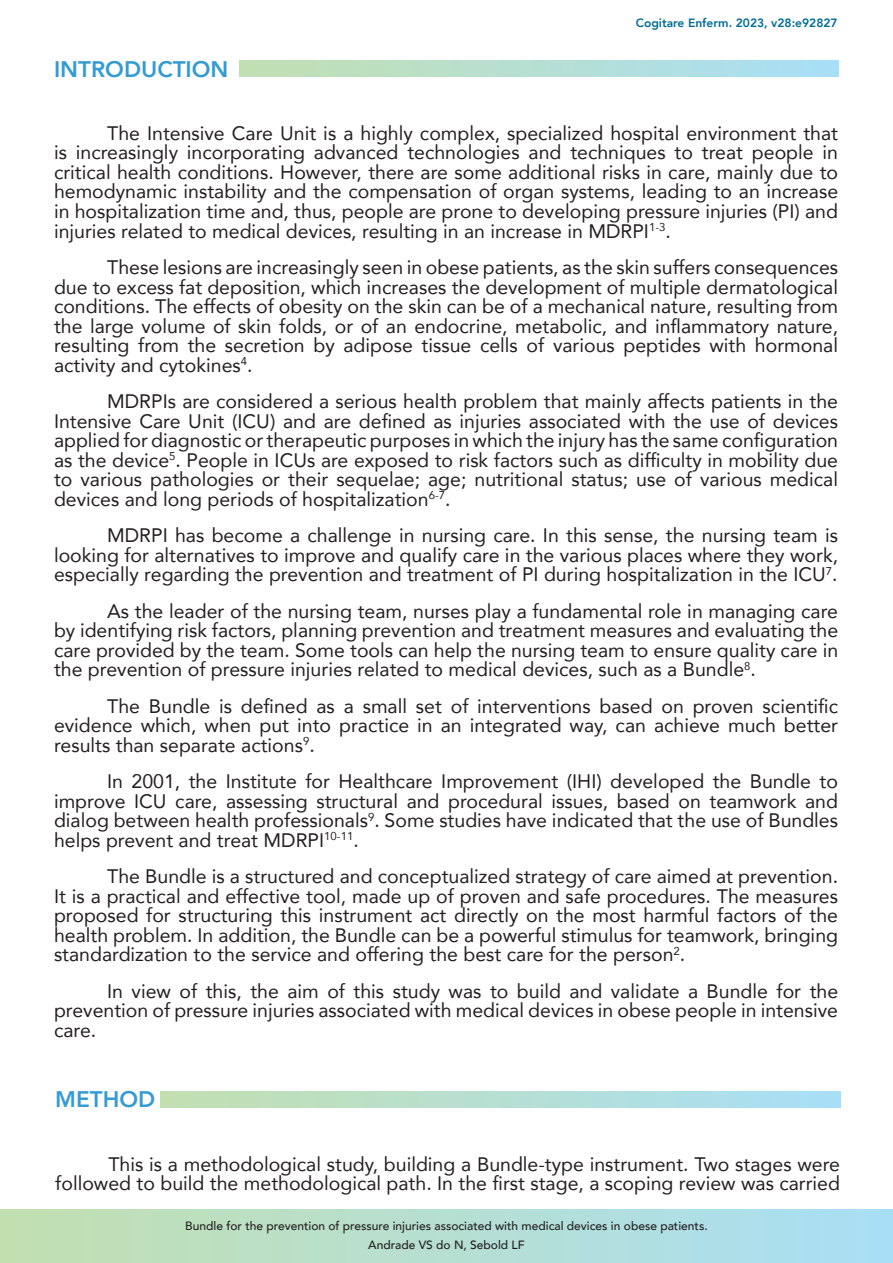
<style>
.page{position:relative;width:893px;height:1263px;background:#fff}
.page>*{position:absolute;margin:0;border:0;box-sizing:border-box;transform-origin:0 0}
.t1{font:800 22.5px "Avenir";color:#349bd3}
.t2{font:19.5px/19.5px "Avenir";color:#231f20;text-align:justify}
.t3{font:500 12px/18.6px "Avenir";color:#231f20;text-align:center}
.t4{font:800 12px "Avenir";color:#006c95}
</style>
<div class="page">
<svg style="left:0;top:1209px;width:893px;height:54px;background:#b6dfd2"></svg>
<div style="left:240px;top:60px;width:599px;height:17px;background:linear-gradient(to right,#c2dfb1,#a9dff7)"></div>
<div style="left:160px;top:1091px;width:680px;height:16px;background:linear-gradient(to right,#c3dfb0,#a9dff7)"></div>
<p class="t1" style="left:54px;top:48px;width:176px">INTRODUCTION</p>
<p class="t4" style="left:636px;top:12px;width:203px">Cogitare Enferm. 2023, v28:e92827</p>
<p class="t2" style="left:54px;top:123px;width:786px;text-indent:53px">The Intensive Care Unit is a highly complex, specialized hospital environment that is increasingly incorporating advanced technologies and techniques to treat people in critical health conditions. However, there are some additional risks in care, mainly due to hemodynamic instability and the compensation of organ systems, leading to an increase in hospitalization time and, thus, people are prone to developing pressure injuries (PI) and injuries related to medical devices, resulting in an increase in MDRPI<sup>1-3</sup>.</p>
<p class="t2" style="left:54px;top:257px;width:786px;text-indent:53px">These lesions are increasingly seen in obese patients, as the skin suffers consequences due to excess fat deposition, which increases the development of multiple dermatological conditions. The effects of obesity on the skin can be of a mechanical nature, resulting from the large volume of skin folds, or of an endocrine, metabolic, and inflammatory nature, resulting from the secretion by adipose tissue cells of various peptides with hormonal activity and cytokines<sup>4</sup>.</p>
<p class="t2" style="left:54px;top:391px;width:786px;text-indent:53px">MDRPIs are considered a serious health problem that mainly affects patients in the Intensive Care Unit (ICU) and are defined as injuries associated with the use of devices applied for diagnostic or therapeutic purposes in which the injury has the same configuration as the device<sup>5</sup>. People in ICUs are exposed to risk factors such as difficulty in mobility due to various pathologies or their sequelae; age; nutritional status; use of various medical devices and long periods of hospitalization<sup>6-7</sup>.</p>
<p class="t2" style="left:54px;top:525px;width:786px;text-indent:53px">MDRPI has become a challenge in nursing care. In this sense, the nursing team is looking for alternatives to improve and qualify care in the various places where they work, especially regarding the prevention and treatment of PI during hospitalization in the ICU<sup>7</sup>.</p>
<p class="t2" style="left:54px;top:600px;width:786px;text-indent:53px">As the leader of the nursing team, nurses play a fundamental role in managing care by identifying risk factors, planning prevention and treatment measures and evaluating the care provided by the team. Some tools can help the nursing team to ensure quality care in the prevention of pressure injuries related to medical devices, such as a Bundle<sup>8</sup>.</p>
<p class="t2" style="left:54px;top:695px;width:786px;text-indent:53px">The Bundle is defined as a small set of interventions based on proven scientific evidence which, when put into practice in an integrated way, can achieve much better results than separate actions<sup>9</sup>.</p>
<p class="t2" style="left:54px;top:771px;width:786px;text-indent:53px">In 2001, the Institute for Healthcare Improvement (IHI) developed the Bundle to improve ICU care, assessing structural and procedural issues, based on teamwork and dialog between health professionals<sup>9</sup>. Some studies have indicated that the use of Bundles helps prevent and treat MDRPI<sup>10-11</sup>.</p>
<p class="t2" style="left:54px;top:866px;width:786px;text-indent:53px">The Bundle is a structured and conceptualized strategy of care aimed at prevention.<br>It is a practical and effective tool, made up of proven and safe procedures. The measures proposed for structuring this instrument act directly on the most harmful factors of the health problem. In addition, the Bundle can be a powerful stimulus for teamwork, bringing standardization to the service and offering the best care for the person<sup>2</sup>.</p>
<p class="t2" style="left:54px;top:980px;width:786px;text-indent:53px">In view of this, the aim of this study was to build and validate a Bundle for the prevention of pressure injuries associated with medical devices in obese people in intensive care.</p>
<p class="t1" style="left:55px;top:1079px;width:101px">METHOD</p>
<p class="t2" style="left:55px;top:1153px;width:786px;text-align:right">This is a methodological study, building a Bundle-type instrument. Two stages were followed to build the methodological path. In the first stage, a scoping review was carried</p>
<p class="t3" style="left:185px;top:1216px;width:524px">Bundle for the prevention of pressure injuries associated with medical devices in obese patients.<br>Andrade VS do N, Sebold LF</p>
</div>
